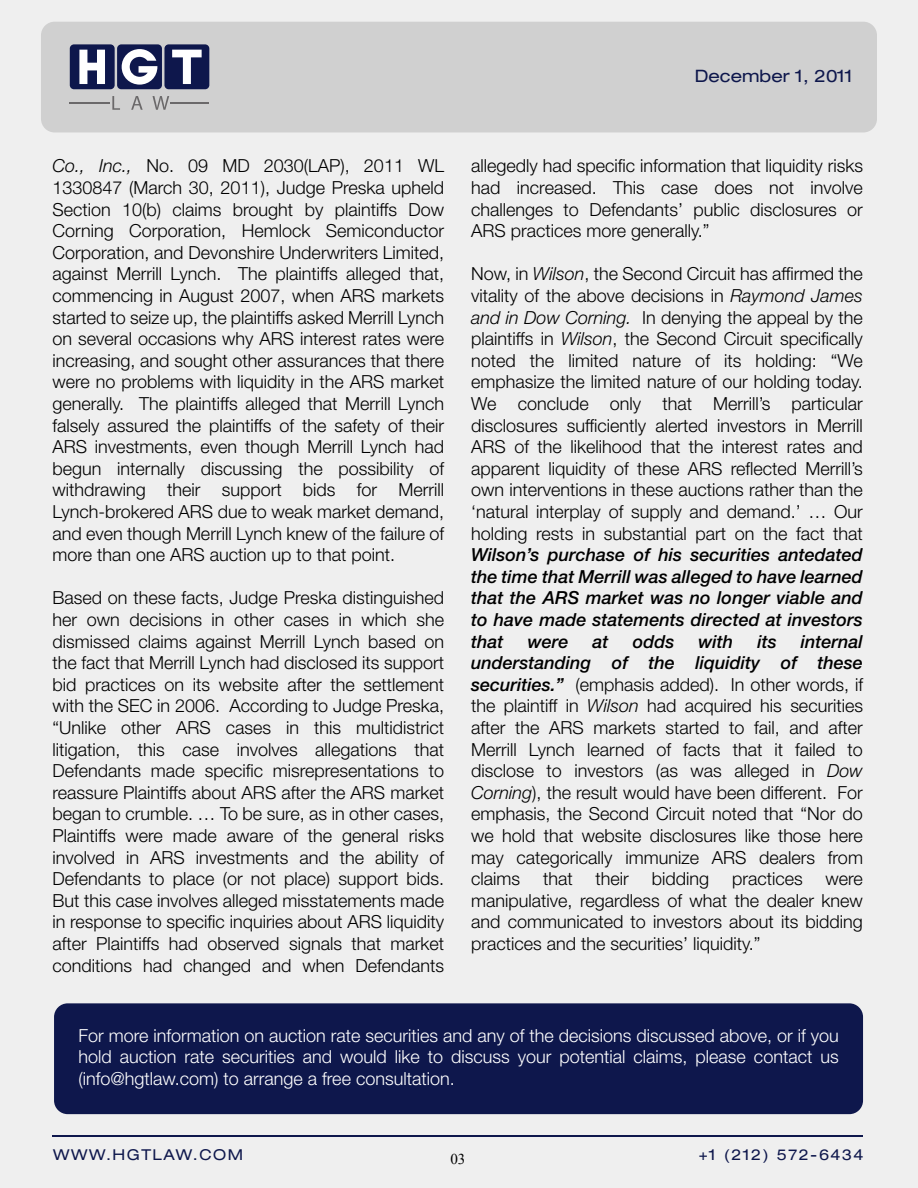
<style>
.page{position:relative;width:918px;height:1188px;background:#efefef}
.page>*{position:absolute;margin:0;border:0;box-sizing:border-box;transform-origin:0 0}
.t1{font:300 18px/21.6px "Helvetica Neue LT Std";color:#000;text-align:justify}
.t2{font:300 18px/21.6px "Helvetica Neue LT Std";color:#fff;text-align:justify}
.t3{font:italic 500 18px/21.6px "Helvetica Neue LT Std";color:#000;text-align:justify}
.t4{font:expanded 17.1px "Helvetica Neue LT Std";color:#0e174c}
.t5{font:expanded 15px "Helvetica Neue LT Std";letter-spacing:.1em;color:#0e174c}
.t6{font:15px "Times New Roman";color:#000}
.s1{font-style:italic}
.s2{font-weight:500;font-style:italic}
</style>
<div class="page">
<div style="left:54px;top:1003px;width:809px;height:111px;background:#0e174c;border-radius:14px"></div>
<hr style="left:53px;top:1135px;width:810px;height:2px;background:#0e174c">
<div style="left:41px;top:22px;width:836px;height:110px;background:#d0d0d0;border-radius:14px"></div>
<div style="left:70px;top:44px;width:45px;height:45px;background:#0e174c;border-radius:4px"></div>
<svg style="left:79px;top:50px;width:26px;height:34px"></svg>
<div style="left:164px;top:44px;width:45px;height:45px;background:#0e174c;border-radius:4px"></div>
<svg style="left:172px;top:50px;width:30px;height:34px"></svg>
<div style="left:117px;top:44px;width:45px;height:45px;background:#0e174c;border-radius:4px"></div>
<svg style="left:122px;top:49px;width:35px;height:36px"></svg>
<svg style="left:112px;top:96px;width:8px;height:14px"></svg>
<svg style="left:131px;top:96px;width:12px;height:14px"></svg>
<svg style="left:153px;top:96px;width:16px;height:14px"></svg>
<hr style="left:170px;top:102px;width:38px;height:2px;background:#6b696a">
<hr style="left:70px;top:102px;width:40px;height:2px;background:#6b696a">
<p class="t4" style="left:695px;top:66px;width:159px">December 1, 2011</p>
<p class="t1" style="left:52px;top:155px;width:393px"><span class="s1">Co., Inc.,</span> No. 09 MD 2030(LAP), 2011 WL 1330847 (March 30, 2011), Judge Preska upheld Section 10(b) claims brought by plaintiffs Dow Corning Corporation, Hemlock Semiconductor Corporation, and Devonshire Underwriters Limited, against Merrill Lynch. The plaintiffs alleged that, commencing in August 2007, when ARS markets started to seize up, the plaintiffs asked Merrill Lynch on several occasions why ARS interest rates were increasing, and sought other assurances that there were no problems with liquidity in the ARS market generally. The plaintiffs alleged that Merrill Lynch falsely assured the plaintiffs of the safety of their ARS investments, even though Merrill Lynch had begun internally discussing the possibility of withdrawing their support bids for Merrill Lynch-brokered ARS due to weak market demand, and even though Merrill Lynch knew of the failure of more than one ARS auction up to that point.</p>
<p class="t1" style="left:52px;top:587px;width:393px">Based on these facts, Judge Preska distinguished her own decisions in other cases in which she dismissed claims against Merrill Lynch based on the fact that Merrill Lynch had disclosed its support bid practices on its website after the settlement with the SEC in 2006. According to Judge Preska, “Unlike other ARS cases in this multidistrict litigation, this case involves allegations that Defendants made specific misrepresentations to reassure Plaintiffs about ARS after the ARS market began to crumble. … To be sure, as in other cases, Plaintiffs were made aware of the general risks involved in ARS investments and the ability of Defendants to place (or not place) support bids.<br>But this case involves alleged misstatements made in response to specific inquiries about ARS liquidity after Plaintiffs had observed signals that market conditions had changed and when Defendants</p>
<p class="t1" style="left:471px;top:155px;width:393px">allegedly had specific information that liquidity risks had increased. This case does not involve challenges to Defendants’ public disclosures or ARS practices more generally.”</p>
<p class="t1" style="left:471px;top:263px;width:393px">Now, in <span class="s1">Wilson</span>, the Second Circuit has affirmed the vitality of the above decisions in <span class="s1">Raymond James and in Dow Corning.</span> In denying the appeal by the plaintiffs in <span class="s1">Wilson</span>, the Second Circuit specifically noted the limited nature of its holding: “We emphasize the limited nature of our holding today.<br>We conclude only that Merrill’s particular disclosures sufficiently alerted investors in Merrill ARS of the likelihood that the interest rates and apparent liquidity of these ARS reflected Merrill’s own interventions in these auctions rather than the ‘natural interplay of supply and demand.’ … Our holding rests in substantial part on the fact that</p>
<p class="t3" style="left:471px;top:544px;width:393px">Wilson’s purchase of his securities antedated the time that Merrill was alleged to have learned that the ARS market was no longer viable and to have made statements directed at investors that</p>
<p class="t1" style="left:471px;top:630px;width:393px;text-indent:330px"><span class="s2">internal understanding of the liquidity of these securities.”</span> (emphasis added). In other words, if the plaintiff in <span class="s1">Wilson</span> had acquired his securities after the ARS markets started to fail, and after Merrill Lynch learned of facts that it failed to disclose to investors (as was alleged in <span class="s1">Dow Corning</span>), the result would have been different. For emphasis, the Second Circuit noted that “Nor do we hold that website disclosures like those here may categorically immunize ARS dealers from claims</p>
<p class="t3" style="left:528px;top:630px;width:42px">were</p>
<p class="t3" style="left:593px;top:630px;width:18px">at</p>
<p class="t3" style="left:633px;top:630px;width:43px">odds</p>
<p class="t3" style="left:699px;top:630px;width:36px">with</p>
<p class="t3" style="left:757px;top:630px;width:21px">its</p>
<p class="t1" style="left:543px;top:868px;width:31px">that</p>
<p class="t1" style="left:596px;top:868px;width:35px">their</p>
<p class="t1" style="left:652px;top:868px;width:59px">bidding</p>
<p class="t1" style="left:732px;top:868px;width:72px">practices</p>
<p class="t1" style="left:471px;top:868px;width:393px;text-indent:354px">were manipulative, regardless of what the dealer knew and communicated to investors about its bidding practices and the securities’ liquidity.”</p>
<p class="t2" style="left:78px;top:1024px;width:762px">For more information on auction rate securities and any of the decisions discussed above, or if you hold auction rate securities and would like to discuss your potential claims, please contact us (info@hgtlaw.com) to arrange a free consultation.</p>
<p class="t5" style="left:53px;top:1146px;width:191px">WWW.HGTLAW.COM</p>
<p class="t6" style="left:450px;top:1149px;width:16px">03</p>
<p class="t5" style="left:699px;top:1146px;width:166px">+1 (212) 572-6434</p>
</div>
